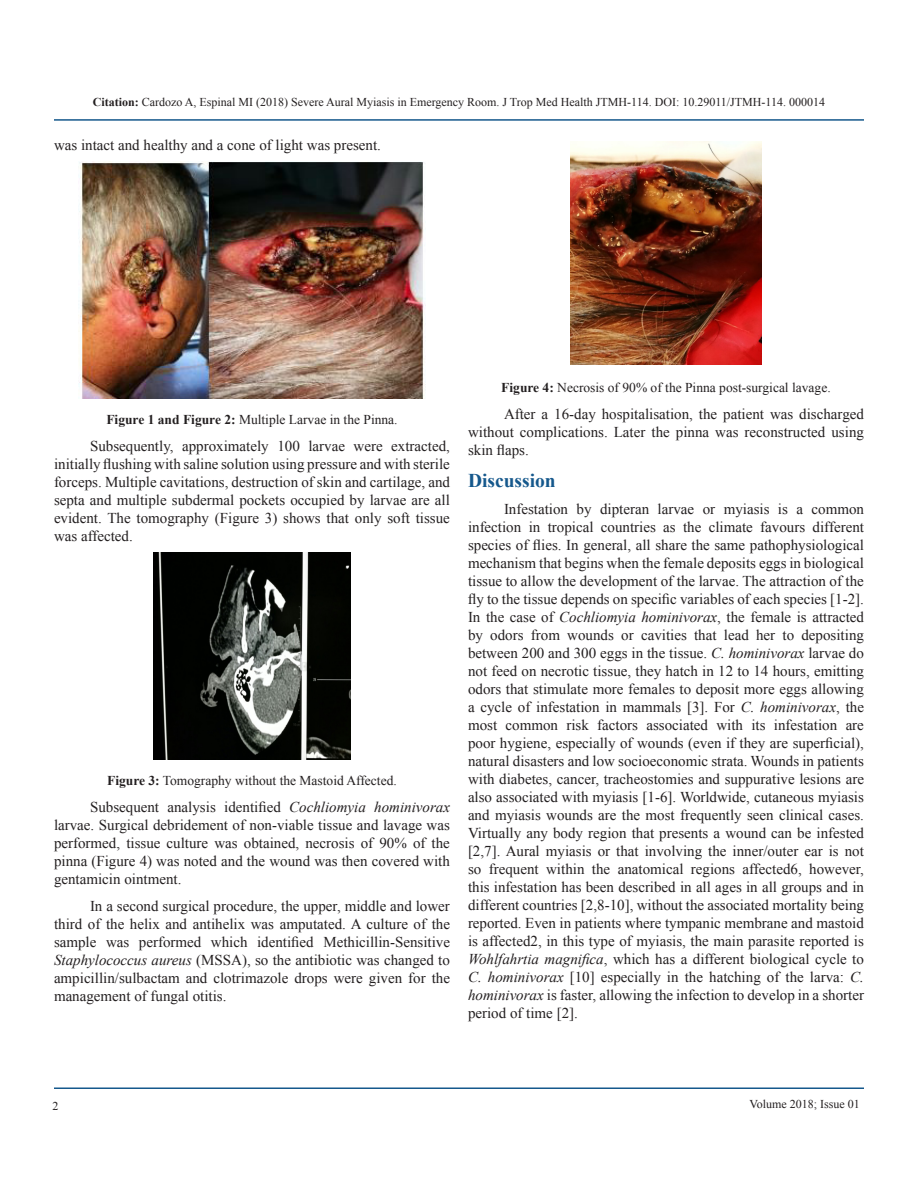
<style>
.page{position:relative;width:918px;height:1188px;background:#fff}
.page>*{position:absolute;margin:0;border:0;box-sizing:border-box;transform-origin:0 0}
.List_Paragraph{font:700 19.5px "Times New Roman";color:#15588c}
.t1{font:15px/18px "Times New Roman";color:#231f20;text-align:justify}
.t2{font:13.5px "Times New Roman";color:#231f20}
.t3{font:12px "Times New Roman";color:#231f20}
.s1{font-weight:700}
.s2{font-style:italic}
</style>
<div class="page">
<hr style="left:54px;top:119px;width:810px;height:2px;background:#15588c">
<hr style="left:54px;top:1088px;width:810px;height:1px;background:#15588c">
<img style="left:78px;top:162px;width:348px;height:237px">
<img style="left:153px;top:553px;width:198px;height:207px">
<img style="left:571px;top:142px;width:190px;height:223px">
<p class="t3" style="left:93px;top:94px;width:734px"><span class="s1">Citation:</span> Cardozo A, Espinal MI (2018) Severe Aural Myiasis in Emergency Room. J Trop Med Health JTMH-114. DOI: 10.29011/JTMH-114. 000014</p>
<p class="t1" style="left:54px;top:135px;width:329px">was intact and healthy and a cone of light was present.</p>
<p class="t2" style="left:106px;top:410px;width:293px"><span class="s1">Figure 1 and Figure 2:</span> Multiple Larvae in the Pinna.</p>
<p class="t1" style="left:54px;top:437px;width:398px;text-indent:36px">Subsequently, approximately 100 larvae were extracted, initially flushing with saline solution using pressure and with sterile forceps. Multiple cavitations, destruction of skin and cartilage, and septa and multiple subdermal pockets occupied by larvae are all evident. The tomography (Figure 3) shows that only soft tissue was affected.</p>
<p class="t2" style="left:107px;top:771px;width:291px"><span class="s1">Figure 3:</span> Tomography without the Mastoid Affected.</p>
<p class="t1" style="left:54px;top:797px;width:398px;text-indent:36px">Subsequent analysis identified <span class="s2">Cochliomyia hominivorax </span>larvae. Surgical debridement of non-viable tissue and lavage was performed, tissue culture was obtained, necrosis of 90% of the pinna (Figure 4) was noted and the wound was then covered with gentamicin ointment.</p>
<p class="t1" style="left:54px;top:896px;width:398px;text-indent:36px">In a second surgical procedure, the upper, middle and lower third of the helix and antihelix was amputated. A culture of the sample was performed which identified Methicillin-Sensitive <span class="s2">Staphylococcus aureus</span> (MSSA), so the antibiotic was changed to ampicillin/sulbactam and clotrimazole drops were given for the management of fungal otitis.</p>
<p class="t2" style="left:501px;top:378px;width:331px"><span class="s1">Figure 4:</span> Necrosis of 90% of the Pinna post-surgical lavage.</p>
<p class="t1" style="left:468px;top:405px;width:397px;text-indent:36px">After a 16-day hospitalisation, the patient was discharged without complications. Later the pinna was reconstructed using skin flaps.</p>
<p class="List_Paragraph" style="left:468px;top:467px;width:89px">Discussion</p>
<p class="t1" style="left:468px;top:500px;width:398px;text-indent:36px">Infestation by dipteran larvae or myiasis is a common infection in tropical countries as the climate favours different species of flies. In general, all share the same pathophysiological mechanism that begins when the female deposits eggs in biological tissue to allow the development of the larvae. The attraction of the fly to the tissue depends on specific variables of each species [1-2].<br>In the case of <span class="s2">Cochliomyia hominivorax</span>, the female is attracted by odors from wounds or cavities that lead her to depositing between 200 and 300 eggs in the tissue. <span class="s2">C. hominivorax</span> larvae do not feed on necrotic tissue, they hatch in 12 to 14 hours, emitting odors that stimulate more females to deposit more eggs allowing a cycle of infestation in mammals [3]. For <span class="s2">C. hominivorax</span>, the most common risk factors associated with its infestation are poor hygiene, especially of wounds (even if they are superficial), natural disasters and low socioeconomic strata. Wounds in patients with diabetes, cancer, tracheostomies and suppurative lesions are also associated with myiasis [1-6]. Worldwide, cutaneous myiasis and myiasis wounds are the most frequently seen clinical cases.<br>Virtually any body region that presents a wound can be infested [2,7]. Aural myiasis or that involving the inner/outer ear is not so frequent within the anatomical regions affected6, however, this infestation has been described in all ages in all groups and in different countries [2,8-10], without the associated mortality being reported. Even in patients where tympanic membrane and mastoid is affected2, in this type of myiasis, the main parasite reported is <span class="s2">Wohlfahrtia magnifica</span>, which has a different biological cycle to <span class="s2">C. hominivorax</span> [10] especially in the hatching of the larva: <span class="s2">C. hominivorax</span> is faster, allowing the infection to develop in a shorter period of time [2].</p>
<p class="t3" style="left:52px;top:1098px;width:7px">2</p>
<p class="t3" style="left:750px;top:1096px;width:112px">Volume 2018; Issue 01</p>
</div>
